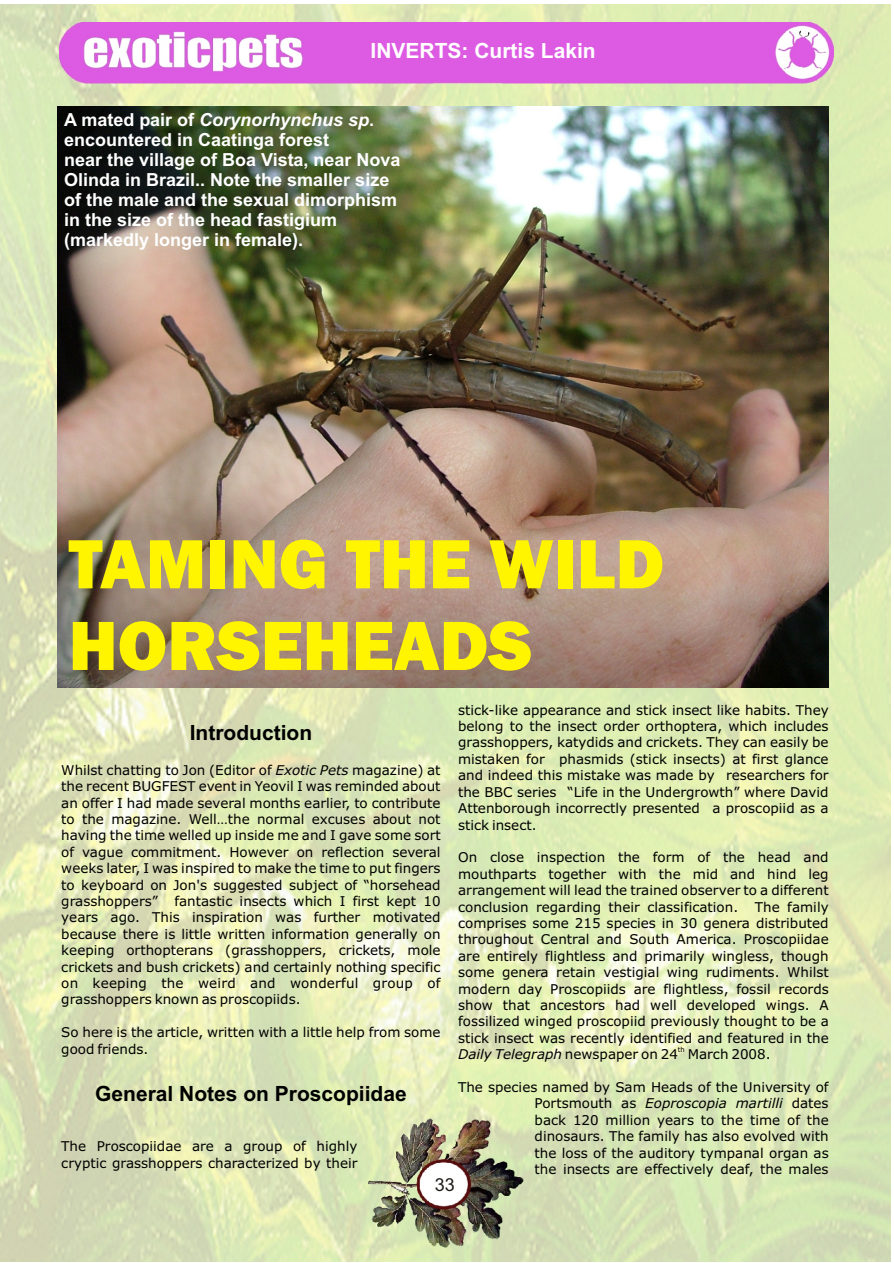
<style>
.page{position:relative;width:894px;height:1263px;background:#fff}
.page>*{position:absolute;margin:0;border:0;box-sizing:border-box;transform-origin:0 0}
.t1{font:800 72px/81.6px "Franklin Gothic";color:#fff500}
.t2{font:700 21px "Arial";color:#000}
.t3{font:700 21px "Arial";color:#fff}
.t4{font:700 18px/20.1px "Arial";color:#fff}
.t5{font:18px "Arial";color:#1f1a17}
.t6{font:13.5px/16.4px "Verdana";color:#000;text-align:justify}
.t7{font:6.75px "Verdana";color:#000}
.s1{font-style:italic}
</style>
<div class="page">
<img style="left:0;top:4px;width:891px;height:1258px">
<img style="left:368px;top:1119px;width:156px;height:129px">
<img style="left:60px;top:22px;width:774px;height:61px">
<img style="left:57px;top:106px;width:772px;height:581px">
<h2 class="t3" style="left:371px;top:43px;width:227px">INVERTS: Curtis Lakin</h2>
<p class="t4" style="left:64px;top:111px;width:338px">A mated pair of <span class="s1">Corynorhynchus sp</span>. encountered in Caatinga forest<br>near the village of Boa Vista, near Nova Olinda in Brazil.. Note the smaller size of the male and the sexual dimorphism in the size of the head fastigium (markedly longer in female).</p>
<h1 class="t1" style="left:69px;top:529px;width:597px">TAMING THE WILD<br>HORSEHEADS</h1>
<p class="t6" style="left:458px;top:703px;width:372px">stick-like appearance and stick insect like habits. They belong to the insect order orthoptera, which includes grasshoppers, katydids and crickets. They can easily be mistaken for phasmids (stick insects) at first glance and indeed this mistake was made by researchers for the BBC series “Life in the Undergrowth” where David Attenborough incorrectly presented a proscopiid as a stick insect.</p>
<p class="t6" style="left:458px;top:850px;width:372px">On close inspection the form of the head and mouthparts together with the mid and hind leg arrangement will lead the trained observer to a different conclusion regarding their classification. The family comprises some 215 species in 30 genera distributed throughout Central and South America. Proscopiidae are entirely flightless and primarily wingless, though some genera retain vestigial wing rudiments. Whilst modern day Proscopiids are flightless, fossil records show that ancestors had well developed wings. A fossilized winged proscopiid previously thought to be a stick insect was recently identified and featured in the</p>
<p class="t7" style="left:678px;top:1047px;width:8px">th</p>
<p class="t6" style="left:458px;top:1047px;width:314px"><span class="s1">Daily Telegraph</span> newspaper on 24 March 2008.</p>
<p class="t6" style="left:535px;top:1080px;width:296px;text-indent:-76px">The species named by Sam Heads of the University of Portsmouth as <span class="s1">Eoproscopia martilli</span> dates back 120 million years to the time of the dinosaurs. The family has also evolved with the loss of the auditory tympanal organ as the insects are effectively deaf, the males</p>
<h2 class="t2" style="left:190px;top:725px;width:124px">Introduction</h2>
<p class="t6" style="left:61px;top:763px;width:381px">Whilst chatting to Jon (Editor of <span class="s1">Exotic Pets</span> magazine) at the recent BUGFEST event in Yeovil I was reminded about an offer I had made several months earlier, to contribute to the magazine. Well…the normal excuses about not having the time welled up inside me and I gave some sort of vague commitment. However on reflection several weeks later, I was inspired to make the time to put fingers to keyboard on Jon's suggested subject of “horsehead grasshoppers” fantastic insects which I first kept 10 years ago. This inspiration was further motivated because there is little written information generally on keeping orthopterans (grasshoppers, crickets, mole crickets and bush crickets) and certainly nothing specific on keeping the weird and wonderful group of grasshoppers known as proscopiids.</p>
<p class="t6" style="left:61px;top:1025px;width:381px">So here is the article, written with a little help from some good friends.</p>
<h2 class="t2" style="left:95px;top:1085px;width:313px">General Notes on Proscopiidae</h2>
<p class="t6" style="left:61px;top:1139px;width:298px">The Proscopiidae are a group of highly cryptic grasshoppers characterized by their</p>
<h3 class="t5" style="left:435px;top:1178px;width:22px">33</h3>
</div>
